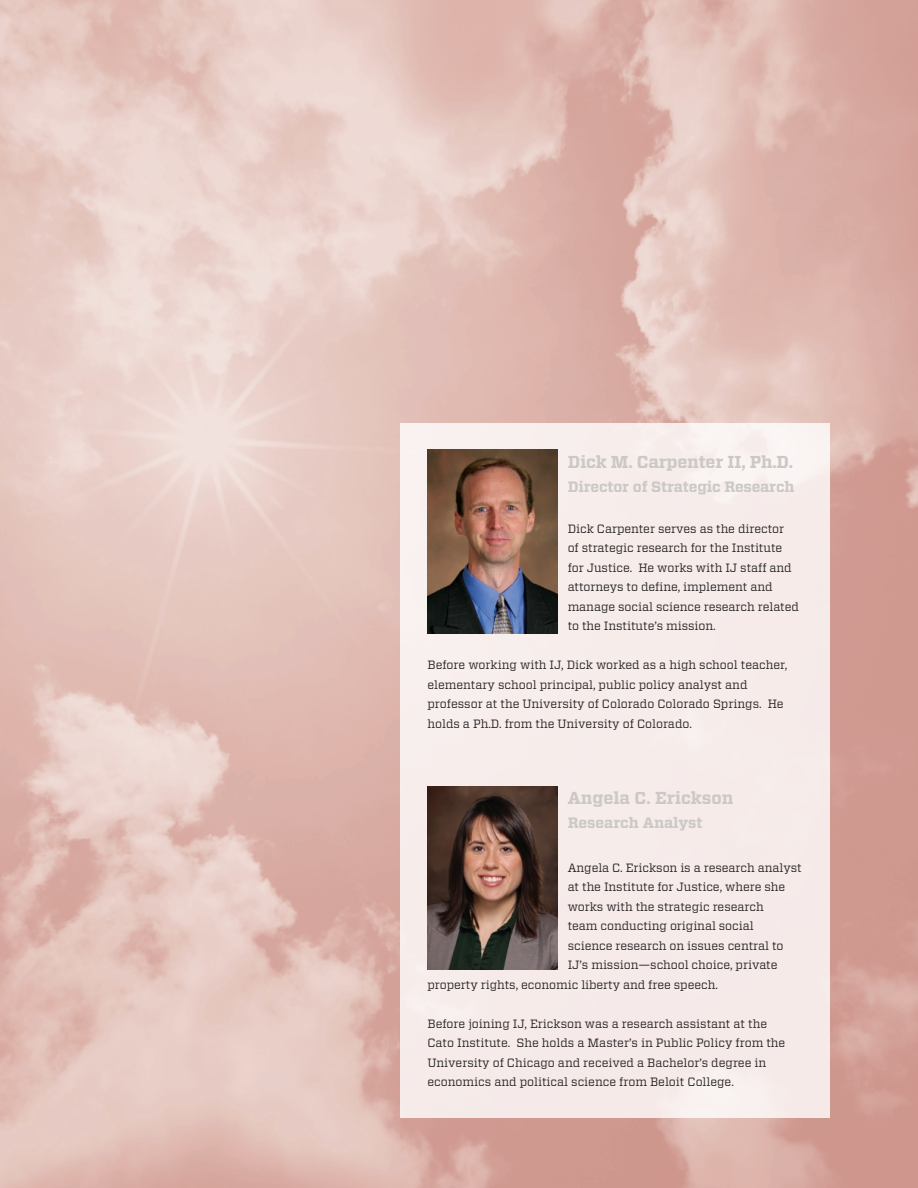
<style>
.page{position:relative;width:918px;height:1188px;background:#fff}
.page>*{position:absolute;margin:0;border:0;box-sizing:border-box;transform-origin:0 0}
.t1{font:700 17.25px "Vitesse";color:#cbc8c6}
.t2{font:700 15px "Vitesse";color:#cbc8c6}
.t3{font:12px/19.5px "Vitesse";letter-spacing:-.005em;color:#231f20}
</style>
<div class="page">
<div style="left:400px;top:423px;width:430px;height:695px;background:#f6ecea"></div>
<img style="left:428px;top:786px;width:129px;height:184px">
<img style="left:428px;top:450px;width:129px;height:183px">
<h1 class="t1" style="left:568px;top:450px;width:227px">Dick M. Carpenter II, Ph.D.</h1>
<p class="t2" style="left:568px;top:477px;width:228px">Director of Strategic Research</p>
<p class="t3" style="left:568px;top:518px;width:233px">Dick Carpenter serves as the director<br>of strategic research for the Institute for Justice. He works with IJ staff and attorneys to define, implement and manage social science research related to the Institute’s mission.</p>
<p class="t3" style="left:427px;top:655px;width:361px">Before working with IJ, Dick worked as a high school teacher, elementary school principal, public policy analyst and professor at the University of Colorado Colorado Springs. He holds a Ph.D. from the University of Colorado.</p>
<h1 class="t1" style="left:568px;top:786px;width:167px">Angela C. Erickson</h1>
<p class="t2" style="left:568px;top:813px;width:137px">Research Analyst</p>
<p class="t3" style="left:568px;top:857px;width:236px">Angela C. Erickson is a research analyst</p>
<p class="t3" style="left:568px;top:877px;width:219px">at the Institute for Justice, where she</p>
<p class="t3" style="left:568px;top:896px;width:198px">works with the strategic research</p>
<p class="t3" style="left:568px;top:916px;width:188px">team conducting original social</p>
<p class="t3" style="left:568px;top:935px;width:217px">science research on issues central to</p>
<p class="t3" style="left:568px;top:955px;width:211px">IJ’s mission—school choice, private</p>
<p class="t3" style="left:427px;top:974px;width:292px">property rights, economic liberty and free speech.</p>
<p class="t3" style="left:427px;top:1013px;width:359px">Before joining IJ, Erickson was a research assistant at the Cato Institute. She holds a Master’s in Public Policy from the University of Chicago and received a Bachelor’s degree in economics and political science from Beloit College.</p>
</div>
